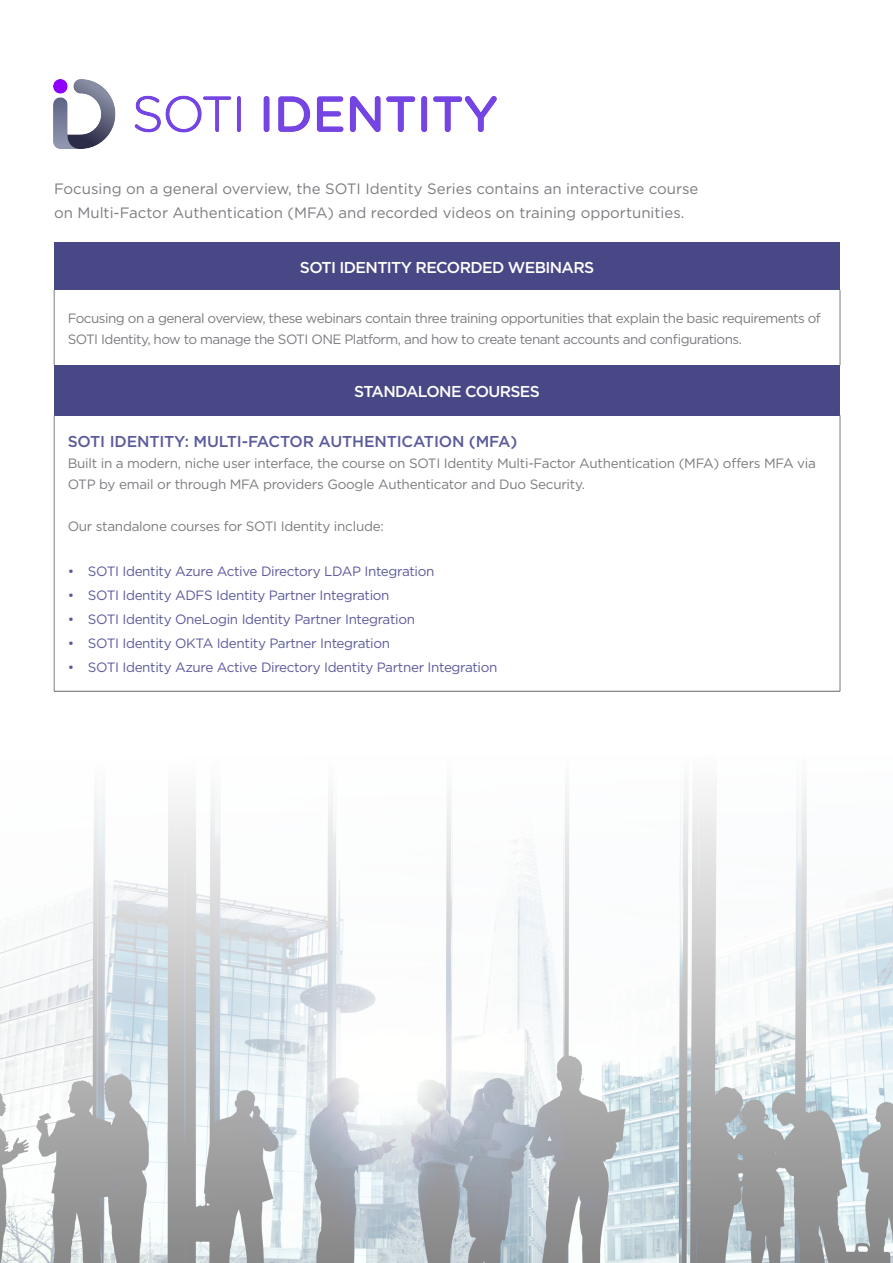
<style>
.page{position:relative;width:893px;height:1263px;background:#fff}
.page>*{position:absolute;margin:0;border:0;box-sizing:border-box;transform-origin:0 0}
.t1{font:500 15.75px "Gotham";letter-spacing:-.04em;color:#fff}
.t2{font:500 15.75px "Gotham";letter-spacing:-.01em;color:#5a5b9b}
.t3{font:15px/24px "Gotham";color:#7c7c81}
.t4{font:13.5px "Gotham";letter-spacing:-.025em;color:#5a5b9b}
.t5{font:13.5px/21px "Gotham";letter-spacing:-.02em;color:#7c7c81}
.t6{font:13.5px/21px "Gotham";letter-spacing:-.04em;color:#7c7c81}
</style>
<div class="page">
<div style="left:54px;top:243px;width:786px;height:47px;background:#484886"></div>
<div style="left:54px;top:365px;width:786px;height:50px;background:#484886"></div>
<hr style="left:54px;top:290px;width:1px;height:75px;background:#7c7c81">
<hr style="left:840px;top:290px;width:1px;height:75px;background:#7c7c81">
<hr style="left:54px;top:415px;width:1px;height:276px;background:#7c7c81">
<hr style="left:840px;top:415px;width:1px;height:276px;background:#7c7c81">
<hr style="left:54px;top:691px;width:786px;height:1px;background:#63666b">
<img style="left:0;top:789px;width:893px;height:474px">
<img style="left:54px;top:79px;width:443px;height:69px">
<p class="t3" style="left:54px;top:176px;width:646px">Focusing on a general overview, the SOTI Identity Series contains an interactive course on Multi-Factor Authentication (MFA) and recorded videos on training opportunities.</p>
<p class="t1" style="left:300px;top:257px;width:296px">SOTI IDENTITY RECORDED WEBINARS</p>
<p class="t6" style="left:68px;top:307px;width:755px">Focusing on a general overview, these webinars contain three training opportunities that explain the basic requirements of<br>SOTI Identity, how to manage the SOTI ONE Platform, and how to create tenant accounts and configurations.</p>
<p class="t1" style="left:354px;top:381px;width:187px">STANDALONE COURSES</p>
<p class="t2" style="left:68px;top:431px;width:451px">SOTI IDENTITY: MULTI-FACTOR AUTHENTICATION (MFA)</p>
<p class="t5" style="left:68px;top:452px;width:750px">Built in a modern, niche user interface, the course on SOTI Identity Multi-Factor Authentication (MFA) offers MFA via<br>OTP by email or through MFA providers Google Authenticator and Duo Security.</p>
<p class="t5" style="left:68px;top:515px;width:318px">Our standalone courses for SOTI Identity include:</p>
<p class="t4" style="left:68px;top:563px;width:368px">• SOTI Identity Azure Active Directory LDAP Integration</p>
<p class="t4" style="left:68px;top:587px;width:323px">• SOTI Identity ADFS Identity Partner Integration</p>
<p class="t4" style="left:68px;top:611px;width:349px">• SOTI Identity OneLogin Identity Partner Integration</p>
<p class="t4" style="left:68px;top:635px;width:324px">• SOTI Identity OKTA Identity Partner Integration</p>
<p class="t4" style="left:68px;top:659px;width:431px">• SOTI Identity Azure Active Directory Identity Partner Integration</p>
</div>
